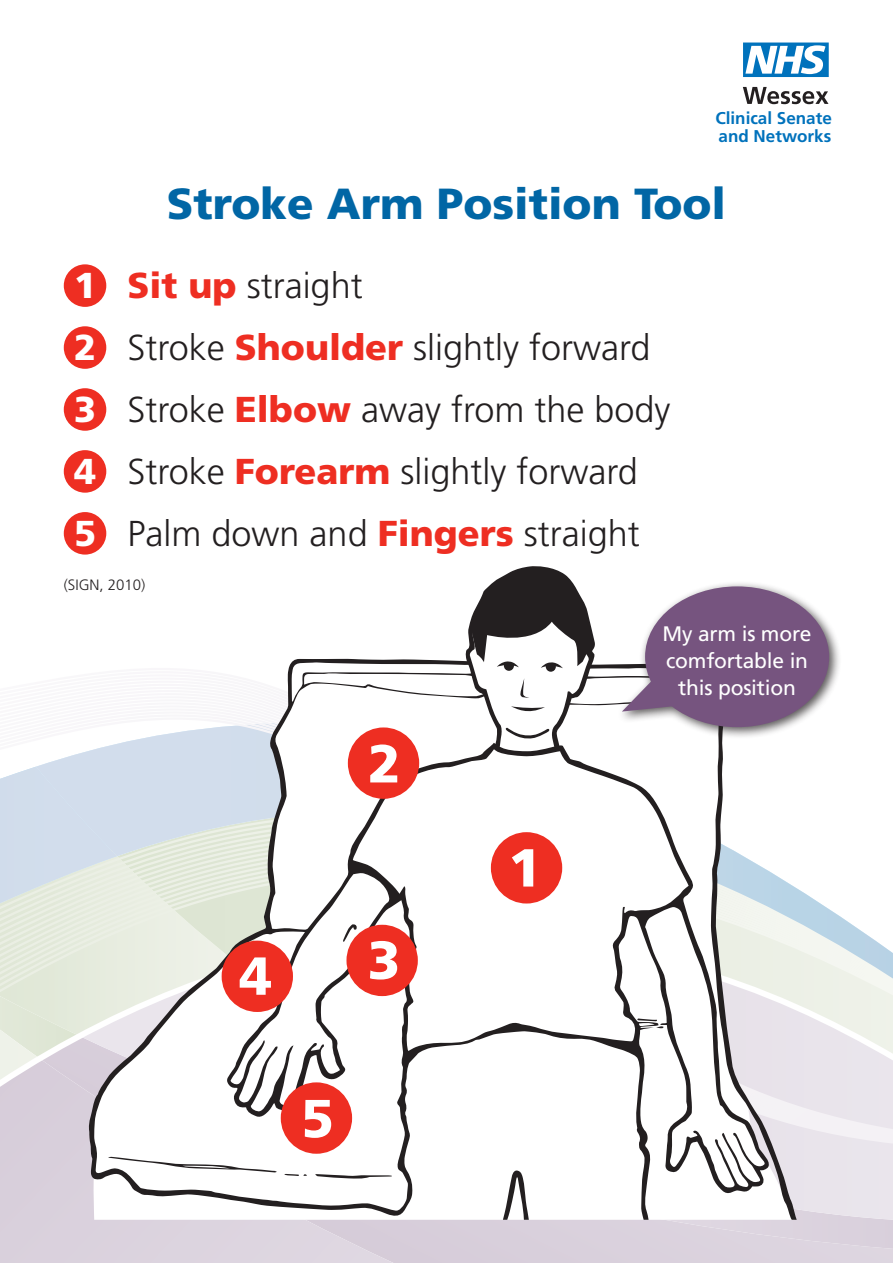
<style>
.page{position:relative;width:893px;height:1263px;background:#fff}
.page>*{position:absolute;margin:0;border:0;box-sizing:border-box;transform-origin:0 0}
.t1{font:900 53.4px "Frutiger";color:#fff}
.t2{font:900 43.5px "Frutiger";color:#0166a5}
.t3{font:300 36px/61.9px "Frutiger";color:#231f20}
.t4{font:21px/27px "Frutiger";letter-spacing:-.01em;color:#fff;text-align:center}
.t5{font:700 17.1px/18.3px "Frutiger";color:#0072bc}
.t6{font:300 15px "Frutiger";color:#231f20}
.s1{font-weight:900;color:#fff}
.s2{font-weight:900;color:#ee2e22}
</style>
<div class="page">
<svg style="left:0;top:1143px;width:893px;height:120px;background:#dcd3de"></svg>
<svg style="left:0;top:751px;width:893px;height:392px"></svg>
<div style="left:64px;top:264px;width:42px;height:43px;background:#ee2e22;border-radius:50%"></div>
<div style="left:64px;top:326px;width:42px;height:43px;background:#ee2e22;border-radius:50%"></div>
<div style="left:64px;top:388px;width:42px;height:43px;background:#ee2e22;border-radius:50%"></div>
<div style="left:64px;top:450px;width:42px;height:43px;background:#ee2e22;border-radius:50%"></div>
<div style="left:64px;top:512px;width:42px;height:43px;background:#ee2e22;border-radius:50%"></div>
<svg style="left:88px;top:659px;width:709px;height:561px"></svg>
<svg style="left:503px;top:1170px;width:26px;height:50px"></svg>
<svg style="left:637px;top:1018px;width:27px;height:11px"></svg>
<svg style="left:108px;top:1157px;width:169px;height:15px"></svg>
<svg style="left:315px;top:1174px;width:77px;height:5px"></svg>
<svg style="left:284px;top:1174px;width:23px;height:2px"></svg>
<svg style="left:343px;top:924px;width:14px;height:18px"></svg>
<svg style="left:465px;top:566px;width:131px;height:183px"></svg>
<div style="left:222px;top:941px;width:71px;height:71px;background:#ee2e22;border-radius:50%"></div>
<div style="left:348px;top:727px;width:71px;height:72px;background:#ee2e22;border-radius:50%"></div>
<div style="left:491px;top:832px;width:71px;height:71px;background:#ee2e22;border-radius:50%"></div>
<div style="left:346px;top:925px;width:72px;height:71px;background:#ee2e22;border-radius:50%"></div>
<div style="left:281px;top:1082px;width:71px;height:72px;background:#ee2e22;border-radius:50%"></div>
<div style="left:617px;top:580px;width:224px;height:159px;background:#231f20;opacity:.75"></div>
<div style="left:645px;top:586px;width:184px;height:141px;background:#76547f;border-radius:50%"></div>
<svg style="left:622px;top:680px;width:54px;height:31px"></svg>
<svg style="left:743px;top:87px;width:85px;height:17px"></svg>
<svg style="left:743px;top:43px;width:86px;height:34px"></svg>
<p class="t5" style="left:715px;top:109px;width:118px">Clinical Senate and Networks</p>
<p class="t2" style="left:167px;top:177px;width:561px">Stroke Arm Position Tool</p>
<p class="t3" style="left:74px;top:254px;width:598px"><span class="s1">1</span> <span class="s2">Sit up</span> straight<br><span class="s1">2</span> Stroke <span class="s2">Shoulder</span> slightly forward<br><span class="s1">3</span> Stroke <span class="s2">Elbow</span> away from the body<br><span class="s1">4</span> Stroke <span class="s2">Forearm</span> slightly forward<br><span class="s1">5</span> Palm down and <span class="s2">Fingers</span> straight</p>
<p class="t6" style="left:64px;top:577px;width:83px">(SIGN, 2010)</p>
<p class="t4" style="left:663px;top:620px;width:150px">My arm is more comfortable in this position</p>
<h1 class="t1" style="left:368px;top:731px;width:34px">2</h1>
<h1 class="t1" style="left:239px;top:944px;width:34px">4</h1>
<h1 class="t1" style="left:368px;top:928px;width:34px">3</h1>
<h1 class="t1" style="left:301px;top:1086px;width:34px">5</h1>
<h1 class="t1" style="left:508px;top:835px;width:34px">1</h1>
</div>
